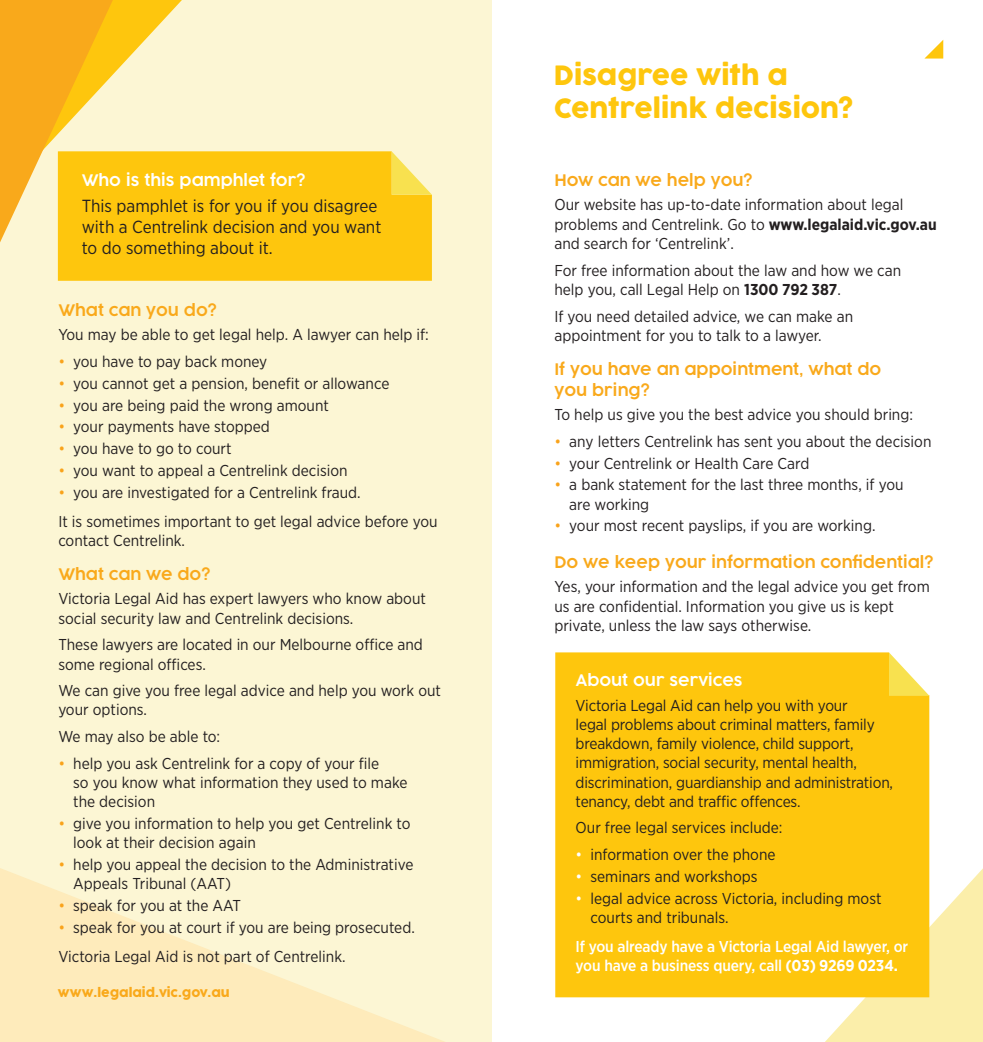
<style>
.page{position:relative;width:983px;height:1042px;background:#fff}
.page>*{position:absolute;margin:0;border:0;box-sizing:border-box;transform-origin:0 0}
.t1{font:26.25px/33.2px "Cocogoose Pro";color:#fec60d}
.t2{font:17.5px/21px "Gotham Narrow";color:#231f20}
.t3{font:15.75px/19.2px "Gotham Narrow";color:#231f20}
.t4{font:300 15.75px/21px "Cocogoose Pro";color:#f9a91b}
.t5{font:500 15.75px/19.2px "Gotham Narrow";letter-spacing:-.01em;color:#fff}
.t6{font:300 15.75px "Cocogoose Pro";color:#fff}
.t7{font:12.25px "Cocogoose Pro";color:#f9a91b}
.s1{color:#f9a31b}
.s2{font-weight:700}
.s3{color:#fff}
</style>
<div class="page">
<div style="left:0;top:0;width:491px;height:1042px;background:#fcf6d4"></div>
<svg style="left:0;top:0;width:182px;height:242px"></svg>
<svg style="left:0;top:868px;width:445px;height:174px;fill:#fdecbe"></svg>
<svg style="left:824px;top:868px;width:158px;height:174px"></svg>
<div style="left:58px;top:151px;width:374px;height:130px;background:#fec60d"></div>
<svg style="left:391px;top:151px;width:41px;height:44px"></svg>
<div style="left:555px;top:652px;width:374px;height:345px;background:#fec60d"></div>
<svg style="left:888px;top:652px;width:41px;height:44px"></svg>
<svg style="left:924px;top:40px;width:19px;height:19px"></svg>
<p class="t6" style="left:82px;top:170px;width:225px">Who is this pamphlet for?</p>
<p class="t2" style="left:82px;top:195px;width:301px">This pamphlet is for you if you disagree with a Centrelink decision and you want to do something about it.</p>
<p class="t4" style="left:58px;top:300px;width:160px">What can you do?</p>
<p class="t3" style="left:58px;top:325px;width:372px">You may be able to get legal help. A lawyer can help if:</p>
<p class="t3" style="left:58px;top:352px;width:210px"><span class="s1">•</span> you have to pay back money</p>
<p class="t3" style="left:58px;top:373px;width:332px"><span class="s1">•</span> you cannot get a pension, benefit or allowance</p>
<p class="t3" style="left:58px;top:395px;width:272px"><span class="s1">•</span> you are being paid the wrong amount</p>
<p class="t3" style="left:58px;top:417px;width:213px"><span class="s1">•</span> your payments have stopped</p>
<p class="t3" style="left:58px;top:438px;width:175px"><span class="s1">•</span> you have to go to court</p>
<p class="t3" style="left:58px;top:460px;width:291px"><span class="s1">•</span> you want to appeal a Centrelink decision</p>
<p class="t3" style="left:58px;top:477px;width:381px;line-height:29.2px"><span class="s1">•</span> you are investigated for a Centrelink fraud.<br>It is sometimes important to get legal advice before you</p>
<p class="t3" style="left:58px;top:530px;width:128px">contact Centrelink.</p>
<p class="t4" style="left:58px;top:564px;width:153px">What can we do?</p>
<p class="t3" style="left:58px;top:589px;width:369px">Victoria Legal Aid has expert lawyers who know about social security law and Centrelink decisions.</p>
<p class="t3" style="left:58px;top:635px;width:366px">These lawyers are located in our Melbourne office and some regional offices.</p>
<p class="t3" style="left:58px;top:681px;width:384px">We can give you free legal advice and help you work out your options.</p>
<p class="t3" style="left:58px;top:726px;width:163px">We may also be able to:</p>
<p class="t3" style="left:73px;top:753px;width:336px;text-indent:-15px"><span class="s1">•</span> help you ask Centrelink for a copy of your file<br>so you know what information they used to make the decision</p>
<p class="t3" style="left:73px;top:813px;width:339px;text-indent:-15px"><span class="s1">•</span> give you information to help you get Centrelink to look at their decision again</p>
<p class="t3" style="left:73px;top:854px;width:341px;text-indent:-15px"><span class="s1">•</span> help you appeal the decision to the Administrative<br>Appeals Tribunal (AAT)</p>
<p class="t3" style="left:58px;top:895px;width:184px"><span class="s1">•</span> speak for you at the AAT</p>
<p class="t3" style="left:58px;top:912px;width:358px;line-height:29.2px"><span class="s1">•</span> speak for you at court if you are being prosecuted.<br>Victoria Legal Aid is not part of Centrelink.</p>
<p class="t7" style="left:58px;top:984px;width:173px">www.legalaid.vic.gov.au</p>
<h1 class="t1" style="left:553px;top:59px;width:301px">Disagree with a<br>Centrelink decision?</h1>
<p class="t4" style="left:554px;top:170px;width:200px">How can we help you?</p>
<p class="t3" style="left:554px;top:195px;width:384px">Our website has up-to-date information about legal problems and Centrelink. Go to <span class="s2">www.legalaid.vic.gov.au </span>and search for ‘Centrelink’.</p>
<p class="t3" style="left:554px;top:260px;width:348px">For free information about the law and how we can help you, call Legal Help on <span class="s2">1300 792 387</span>.</p>
<p class="t3" style="left:554px;top:306px;width:300px">If you need detailed advice, we can make an appointment for you to talk to a lawyer.</p>
<p class="t4" style="left:554px;top:359px;width:328px">If you have an appointment, what do you bring?</p>
<p class="t3" style="left:554px;top:405px;width:360px">To help us give you the best advice you should bring:</p>
<p class="t3" style="left:554px;top:431px;width:378px"><span class="s1">•</span> any letters Centrelink has sent you about the decision</p>
<p class="t3" style="left:554px;top:453px;width:256px"><span class="s1">•</span> your Centrelink or Health Care Card</p>
<p class="t3" style="left:569px;top:475px;width:336px;text-indent:-15px"><span class="s1">•</span> a bank statement for the last three months, if you are working</p>
<p class="t3" style="left:554px;top:516px;width:322px"><span class="s1">•</span> your most recent payslips, if you are working.</p>
<p class="t4" style="left:554px;top:552px;width:380px">Do we keep your information confidential?</p>
<p class="t3" style="left:554px;top:577px;width:377px">Yes, your information and the legal advice you get from us are confidential. Information you give us is kept private, unless the law says otherwise.</p>
<p class="t6" style="left:575px;top:670px;width:168px">About our services</p>
<p class="t3" style="left:575px;top:695px;width:319px">Victoria Legal Aid can help you with your<br>legal problems about criminal matters, family breakdown, family violence, child support, immigration, social security, mental health, discrimination, guardianship and administration, tenancy, debt and traffic offences.</p>
<p class="t3" style="left:575px;top:818px;width:208px">Our free legal services include:</p>
<p class="t3" style="left:575px;top:844px;width:201px"><span class="s3">•</span> information over the phone</p>
<p class="t3" style="left:575px;top:866px;width:183px"><span class="s3">•</span> seminars and workshops</p>
<p class="t3" style="left:590px;top:888px;width:292px;text-indent:-15px"><span class="s3">•</span> legal advice across Victoria, including most courts and tribunals.</p>
<p class="t5" style="left:575px;top:936px;width:334px">If you already have a Victoria Legal Aid lawyer, or you have a business query, call <span class="s2">(03) 9269 0234.</span></p>
</div>
